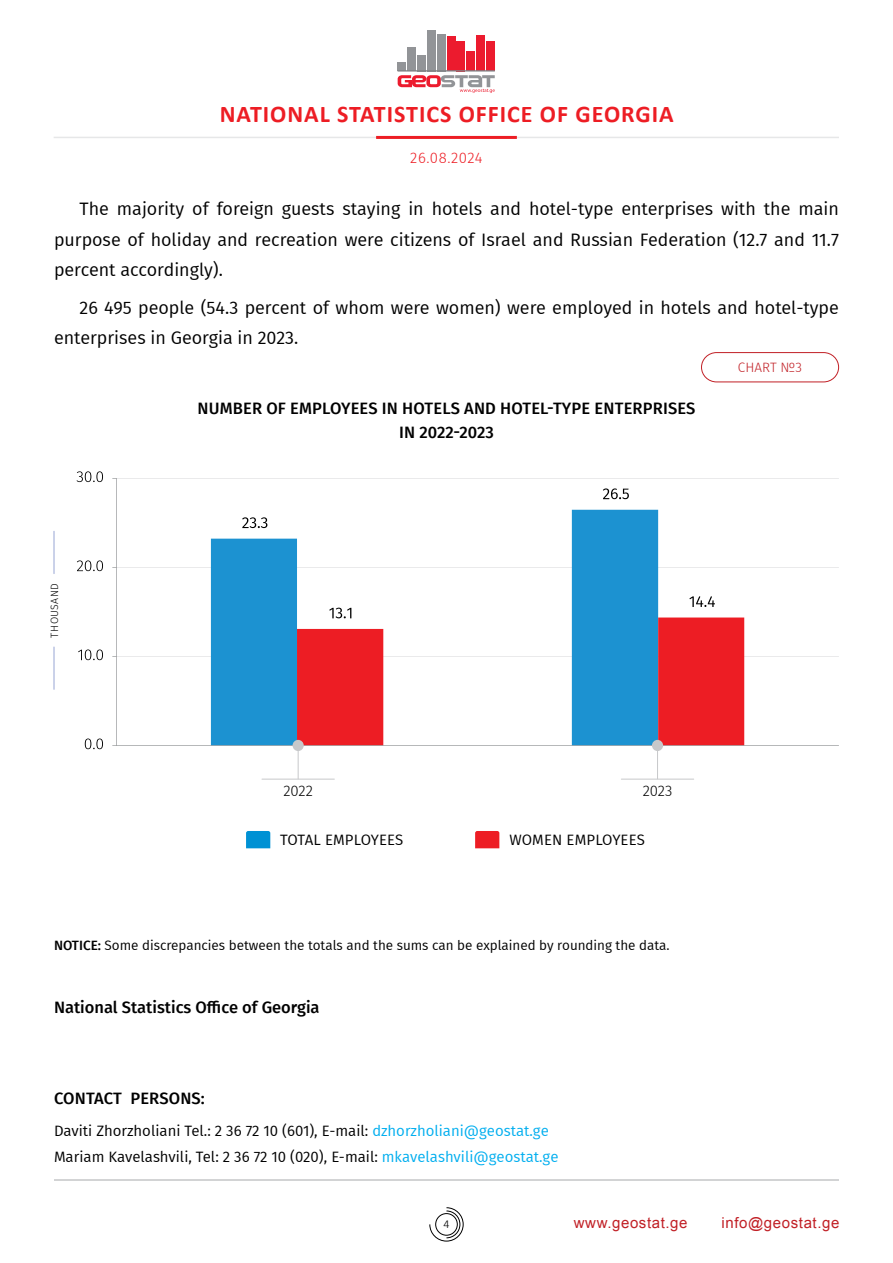
<style>
.page{position:relative;width:893px;height:1263px;background:#fff}
.page>*{position:absolute;margin:0;border:0;box-sizing:border-box;transform-origin:0 0}
.t1{font:700 24px "Calibri";letter-spacing:.04em;color:#ed1d24}
.t2{font:18px/30px "Fira GO";color:#000;text-align:justify}
.t3{font:500 16.5px/24px "Fira GO";color:#000;text-align:center}
.t4{font:15px/26.5px "Fira GO";color:#000}
.t5{font:15px "BPG Ingiri Arial";letter-spacing:.04em;color:#c12026}
.t6{font:300 15px "Fira GO";letter-spacing:.04em;color:#ed1d24}
.t7{font:300 15px "Fira GO";letter-spacing:-.005em;color:#000}
.t8{font:13.5px "Fira GO";color:#000}
.t9{font:300 13.5px "Fira GO";letter-spacing:.01em;color:#c12026}
.t10{font:300 12px "Calibri";color:#000}
.t11{font:300 10.5px "Fira GO";letter-spacing:.04em;color:#000}
.s1{font-weight:500}
.s2{color:#00aeef}
</style>
<div class="page">
<svg style="left:429px;top:1207px;width:35px;height:34px"></svg>
<hr style="left:54px;top:1179px;width:785px;height:1px;background:#a7a9ac">
<hr style="left:54px;top:137px;width:785px;height:1px;background:#e6e7e8">
<hr style="left:376px;top:136px;width:141px;height:3px;background:#ed1d24">
<div style="left:398px;top:62px;width:8px;height:9px;background:#929497"></div>
<div style="left:407px;top:47px;width:9px;height:24px;background:#929497"></div>
<div style="left:417px;top:55px;width:9px;height:16px;background:#929497"></div>
<div style="left:427px;top:30px;width:9px;height:41px;background:#929497"></div>
<div style="left:437px;top:34px;width:9px;height:37px;background:#929497"></div>
<div style="left:447px;top:36px;width:8px;height:35px;background:#ec1b2e"></div>
<div style="left:457px;top:41px;width:8px;height:30px;background:#ec1b2e"></div>
<div style="left:466px;top:51px;width:9px;height:20px;background:#ec1b2e"></div>
<div style="left:476px;top:36px;width:9px;height:35px;background:#ec1b2e"></div>
<div style="left:486px;top:42px;width:9px;height:29px;background:#ec1b2e"></div>
<hr style="left:398px;top:70px;width:97px;height:2px;background:#808184">
<svg style="left:398px;top:75px;width:97px;height:18px"></svg>
<div style="left:701px;top:352px;width:138px;height:30px;border:1px solid #c12026;border-radius:15px"></div>
<hr style="left:54px;top:647px;width:1px;height:42px;background:#98a5d4">
<hr style="left:54px;top:531px;width:1px;height:43px;background:#98a5d4">
<svg style="left:112px;top:478px;width:727px;height:268px"></svg>
<svg style="left:85px;top:738px;width:18px;height:11px"></svg>
<svg style="left:78px;top:649px;width:25px;height:11px"></svg>
<svg style="left:77px;top:560px;width:26px;height:11px"></svg>
<svg style="left:77px;top:471px;width:26px;height:11px"></svg>
<svg style="left:246px;top:831px;width:24px;height:17px"></svg>
<svg style="left:475px;top:831px;width:24px;height:17px"></svg>
<div style="left:293px;top:740px;width:11px;height:11px;background:#c7c8ca;border-radius:50%"></div>
<hr style="left:262px;top:779px;width:72px;height:1px;background:#c7c8ca">
<hr style="left:298px;top:746px;width:1px;height:33px;background:#c7c8ca">
<div style="left:652px;top:740px;width:11px;height:11px;background:#c7c8ca;border-radius:50%"></div>
<hr style="left:621px;top:779px;width:73px;height:1px;background:#c7c8ca">
<hr style="left:657px;top:746px;width:1px;height:33px;background:#c7c8ca">
<h1 class="t1" style="left:220px;top:97px;width:455px">NATIONAL STATISTICS OFFICE OF GEORGIA</h1>
<p class="t6" style="left:410px;top:149px;width:74px">26.08.2024</p>
<p class="t2" style="left:54px;top:194px;width:786px;text-indent:26px">The majority of foreign guests staying in hotels and hotel-type enterprises with the main purpose of holiday and recreation were citizens of Israel and Russian Federation (12.7 and 11.7 percent accordingly).</p>
<p class="t2" style="left:54px;top:293px;width:786px;text-indent:26px">26 495 people (54.3 percent of whom were women) were employed in hotels and hotel-type enterprises in Georgia in 2023.</p>
<p class="t11" style="left:48px;top:637px;width:56px;rotate:-90deg">THOUSAND</p>
<p class="t3" style="left:197px;top:396px;width:499px">NUMBER OF EMPLOYEES IN HOTELS AND HOTEL-TYPE ENTERPRISES<br>IN 2022-2023</p>
<p class="t9" style="left:738px;top:360px;width:66px">CHART №3</p>
<p class="t7" style="left:283px;top:782px;width:31px">2022</p>
<p class="t7" style="left:643px;top:782px;width:31px">2023</p>
<p class="t4" style="left:280px;top:827px;width:124px">TOTAL EMPLOYEES</p>
<p class="t4" style="left:509px;top:827px;width:137px">WOMEN EMPLOYEES</p>
<p class="t8" style="left:54px;top:937px;width:617px"><span class="s1">NOTICE:</span> Some discrepancies between the totals and the sums can be explained by rounding the data.</p>
<p class="t3" style="left:54px;top:995px;width:267px">National Statistics Office of Georgia</p>
<p class="t3" style="left:54px;top:1086px;width:152px">CONTACT PERSONS:</p>
<p class="t4" style="left:54px;top:1117px;width:506px">Daviti Zhorzholiani Tel.: 2 36 72 10 (601), E-mail: <span class="s2">dzhorzholiani@geostat.ge<br></span>Mariam Kavelashvili, Tel: 2 36 72 10 (020), E-mail: <span class="s2">mkavelashvili@geostat.ge</span></p>
<p class="t10" style="left:443px;top:1217px;width:8px">4</p>
<p class="t5" style="left:574px;top:1213px;width:115px">www.geostat.ge</p>
<p class="t5" style="left:722px;top:1213px;width:119px">info@geostat.ge</p>
</div>
